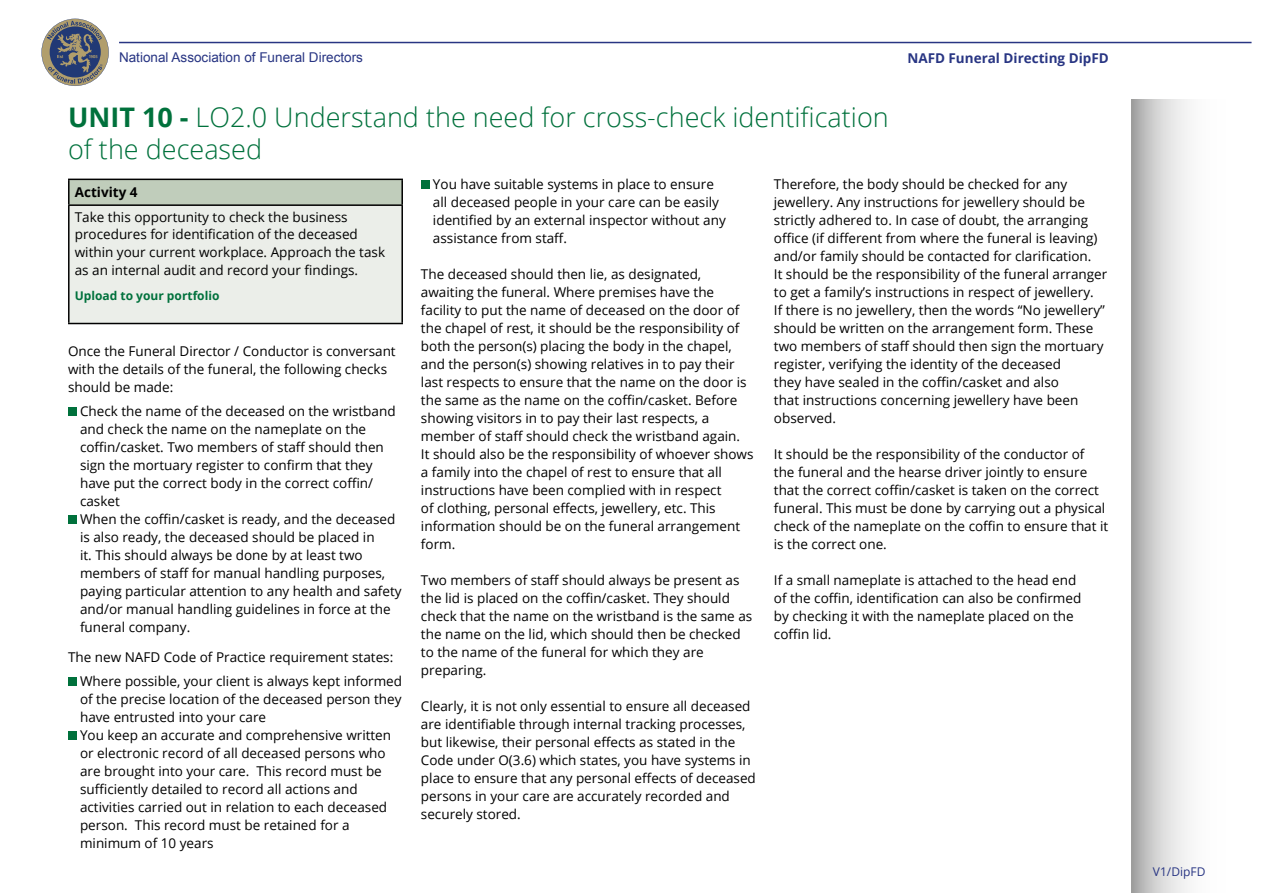
<style>
.page{position:relative;width:1263px;height:893px;background:#fff}
.page>*{position:absolute;margin:0;border:0;box-sizing:border-box;transform-origin:0 0}
.t1{font:300 27px/32.4px "Open Sans";color:#00713c}
.t2{font:13.5px/18px "Open Sans";color:#000}
.t3{font:13.5px "Arial";color:#283583}
.t4{font:700 13.5px "Open Sans";color:#283583}
.t5{font:700 13.5px "Open Sans";color:#000}
.t6{font:700 12px "Open Sans";color:#00713c}
.t7{font:12px "Open Sans";color:#283583}
.s1{font-weight:700}
</style>
<div class="page">
<svg style="left:1131px;top:99px;width:57px;height:794px;background:#d2d2d2"></svg>
<svg style="left:41px;top:19px;width:68px;height:67px"></svg>
<hr style="left:119px;top:42px;width:1132px;height:1px;background:#283583">
<div style="left:68px;top:407px;width:9px;height:9px;background:#00713c"></div>
<div style="left:68px;top:515px;width:9px;height:9px;background:#00713c"></div>
<div style="left:68px;top:677px;width:9px;height:9px;background:#00713c"></div>
<div style="left:68px;top:731px;width:9px;height:9px;background:#00713c"></div>
<div style="left:421px;top:181px;width:8px;height:8px;background:#00713c"></div>
<div style="left:69px;top:179px;width:333px;height:26px;background:#c0cdbb"></div>
<div style="left:69px;top:205px;width:333px;height:118px;background:#ebeee9"></div>
<hr style="left:68px;top:179px;width:335px;height:1px;background:#000">
<hr style="left:68px;top:180px;width:2px;height:24px;background:#000">
<hr style="left:401px;top:180px;width:2px;height:24px;background:#000">
<hr style="left:68px;top:204px;width:335px;height:2px;background:#000">
<hr style="left:68px;top:206px;width:2px;height:117px;background:#000">
<hr style="left:401px;top:206px;width:2px;height:117px;background:#000">
<hr style="left:68px;top:323px;width:335px;height:1px;background:#000">
<p class="t3" style="left:119px;top:49px;width:245px">National Association of Funeral Directors</p>
<p class="t4" style="left:907px;top:48px;width:203px">NAFD Funeral Directing DipFD</p>
<h1 class="t1" style="left:68px;top:100px;width:822px"><span class="s1">UNIT 10 -</span> LO2.0 Understand the need for cross-check identification of the deceased</h1>
<p class="t5" style="left:75px;top:183px;width:64px">Activity 4</p>
<p class="t2" style="left:75px;top:207px;width:312px">Take this opportunity to check the business procedures for identification of the deceased within your current workplace. Approach the task as an internal audit and record your findings.</p>
<p class="t6" style="left:75px;top:287px;width:146px">Upload to your portfolio</p>
<p class="t2" style="left:774px;top:175px;width:335px">Therefore, the body should be checked for any jewellery. Any instructions for jewellery should be strictly adhered to. In case of doubt, the arranging office (if different from where the funeral is leaving) and/or family should be contacted for clarification.<br>It should be the responsibility of the funeral arranger to get a family’s instructions in respect of jewellery.<br>If there is no jewellery, then the words “No jewellery” should be written on the arrangement form. These two members of staff should then sign the mortuary register, verifying the identity of the deceased<br>they have sealed in the coffin/casket and also<br>that instructions concerning jewellery have been observed.</p>
<p class="t2" style="left:774px;top:445px;width:336px">It should be the responsibility of the conductor of the funeral and the hearse driver jointly to ensure that the correct coffin/casket is taken on the correct funeral. This must be done by carrying out a physical check of the nameplate on the coffin to ensure that it is the correct one.</p>
<p class="t2" style="left:774px;top:571px;width:309px">If a small nameplate is attached to the head end of the coffin, identification can also be confirmed by checking it with the nameplate placed on the coffin lid.</p>
<p class="t2" style="left:433px;top:175px;width:294px">You have suitable systems in place to ensure all deceased people in your care can be easily identified by an external inspector without any assistance from staff.</p>
<p class="t2" style="left:421px;top:265px;width:334px">The deceased should then lie, as designated, awaiting the funeral. Where premises have the facility to put the name of deceased on the door of the chapel of rest, it should be the responsibility of both the person(s) placing the body in the chapel, and the person(s) showing relatives in to pay their last respects to ensure that the name on the door is the same as the name on the coffin/casket. Before showing visitors in to pay their last respects, a member of staff should check the wristband again.<br>It should also be the responsibility of whoever shows a family into the chapel of rest to ensure that all instructions have been complied with in respect<br>of clothing, personal effects, jewellery, etc. This information should be on the funeral arrangement form.</p>
<p class="t2" style="left:421px;top:571px;width:333px">Two members of staff should always be present as the lid is placed on the coffin/casket. They should check that the name on the wristband is the same as the name on the lid, which should then be checked to the name of the funeral for which they are preparing.</p>
<p class="t2" style="left:421px;top:697px;width:336px">Clearly, it is not only essential to ensure all deceased are identifiable through internal tracking processes, but likewise, their personal effects as stated in the Code under O(3.6) which states, you have systems in place to ensure that any personal effects of deceased persons in your care are accurately recorded and securely stored.</p>
<p class="t2" style="left:68px;top:341px;width:329px">Once the Funeral Director / Conductor is conversant with the details of the funeral, the following checks should be made:</p>
<p class="t2" style="left:80px;top:401px;width:323px">Check the name of the deceased on the wristband and check the name on the nameplate on the coffin/casket. Two members of staff should then sign the mortuary register to confirm that they have put the correct body in the correct coffin/ casket<br>When the coffin/casket is ready, and the deceased is also ready, the deceased should be placed in<br>it. This should always be done by at least two members of staff for manual handling purposes, paying particular attention to any health and safety and/or manual handling guidelines in force at the funeral company.</p>
<p class="t2" style="left:80px;top:644px;width:324px;line-height:24px;text-indent:-12px">The new NAFD Code of Practice requirement states:<br>Where possible, your client is always kept informed</p>
<p class="t2" style="left:80px;top:689px;width:323px">of the precise location of the deceased person they have entrusted into your care<br>You keep an accurate and comprehensive written or electronic record of all deceased persons who are brought into your care. This record must be sufficiently detailed to record all actions and activities carried out in relation to each deceased person. This record must be retained for a minimum of 10 years</p>
<p class="t7" style="left:1153px;top:863px;width:54px">V1/DipFD</p>
</div>
